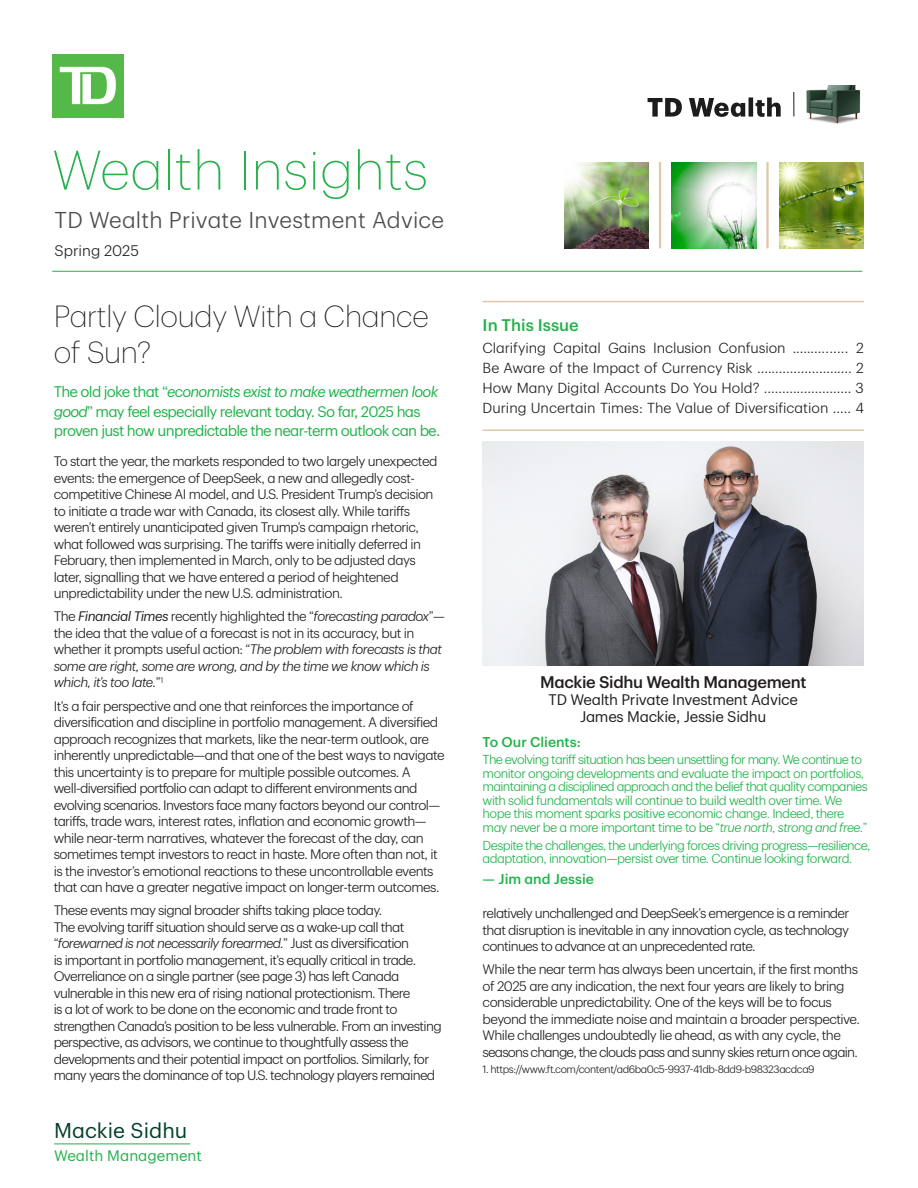
<style>
.page{position:relative;width:918px;height:1188px;background:#fff}
.page>*{position:absolute;margin:0;border:0;box-sizing:border-box;transform-origin:0 0}
.t1{font:200 54.45px "TD Graphik";letter-spacing:.01em;color:#23b24b}
.Body_Copy{font:200 30px/36px "TD Graphik";letter-spacing:-.01em;color:#231f20}
.t2{font:300 22.5px "TD Graphik";letter-spacing:.01em;color:#4b4c4d}
.t3{font:21px "TD Graphik";color:#004026}
.t4{font:500 16.5px "TD Graphik";letter-spacing:-.02em;color:#231f20}
.t5{font:500 16.5px "TD Graphik";color:#23b24b}
.Body_Copy-2{font:15px/19.5px "TD Graphik";letter-spacing:-.05em;color:#23b24b}
.t6{font:15px "TD Graphik";letter-spacing:-.02em;color:#231f20}
.Body_Copy-3{font:15px "TD Graphik";color:#23b24b}
.t7{font:300 15px "TD Graphik";color:#231f20}
.t8{font:300 14.25px "TD Graphik";color:#231f20}
.t9{font:500 13.95px "TD Graphik";color:#23b24b}
.t10{font:300 13.5px/16.5px "TD Graphik";letter-spacing:-.04em;color:#231f20}
.t11{font:italic 300 13.5px/16.5px "TD Graphik";letter-spacing:-.04em;color:#231f20}
.t12{font:300 12.75px/13.5px "TD Graphik";letter-spacing:-.04em;color:#23b24b}
.t13{font:300 10.5px "TD Graphik";letter-spacing:-.04em;color:#231f20}
.s1{font-style:italic}
.s2{font-style:normal}
.s3{font-weight:400}
</style>
<div class="page">
<img style="left:483px;top:441px;width:381px;height:225px">
<hr style="left:54px;top:1144px;width:136px;height:1px;background:#23b24b">
<hr style="left:483px;top:301px;width:381px;height:1px;background:#dfc8aa">
<hr style="left:483px;top:429px;width:381px;height:2px;background:#dfc8aa">
<hr style="left:52px;top:271px;width:810px;height:1px;background:#23b24b">
<svg style="left:648px;top:98px;width:133px;height:19px"></svg>
<svg style="left:793px;top:92px;width:1px;height:24px"></svg>
<img style="left:806px;top:85px;width:55px;height:39px">
<div style="left:52px;top:54px;width:72px;height:64px;background:#54b948"></div>
<svg style="left:60px;top:67px;width:56px;height:37px"></svg>
<hr style="left:659px;top:162px;width:2px;height:86px;background:#dfc8aa">
<hr style="left:766px;top:162px;width:3px;height:86px;background:#dfc8aa">
<img style="left:672px;top:163px;width:84px;height:85px">
<img style="left:564px;top:162px;width:85px;height:86px">
<img style="left:779px;top:163px;width:84px;height:85px">
<p class="t1" style="left:52px;top:131px;width:377px">Wealth Insights</p>
<p class="t2" style="left:55px;top:203px;width:391px">TD Wealth Private Investment Advice</p>
<p class="t7" style="left:55px;top:239px;width:86px">Spring 2025</p>
<p class="Body_Copy" style="left:54px;top:296px;width:376px">Partly Cloudy With a Chance of Sun?</p>
<p class="t5" style="left:483px;top:312px;width:98px">In This Issue</p>
<p class="t8" style="left:483px;top:337px;width:383px">Clarifying Capital Gains Inclusion Confusion ............... 2</p>
<p class="t8" style="left:483px;top:357px;width:383px">Be Aware of the Impact of Currency Risk .......................... 2</p>
<p class="t8" style="left:483px;top:377px;width:383px">How Many Digital Accounts Do You Hold? ........................ 3</p>
<p class="t8" style="left:483px;top:397px;width:383px">During Uncertain Times: The Value of Diversification ..... 4</p>
<p class="Body_Copy-2" style="left:54px;top:381px;width:388px">The old joke that “<span class="s1">economists exist to make weathermen look good</span>” may feel especially relevant today. So far, 2025 has proven just how unpredictable the near-term outlook can be.</p>
<p class="t10" style="left:54px;top:452px;width:385px">To start the year, the markets responded to two largely unexpected events: the emergence of DeepSeek, a new and allegedly cost&shy;competitive Chinese AI model, and U.S. President Trump’s decision to initiate a trade war with Canada, its closest ally. While tariffs weren’t entirely unanticipated given Trump’s campaign rhetoric, what followed was surprising. The tariffs were initially deferred in February, then implemented in March, only to be adjusted days later, signalling that we have entered a period of heightened unpredictability under the new U.S. administration.</p>
<p class="t11" style="left:54px;top:607px;width:393px"><span class="s2">The</span> <span class="s3">Financial Times</span> <span class="s2">recently highlighted the “</span>forecasting paradox<span class="s2">”— the idea that the value of a forecast is not in its accuracy, but in whether it prompts useful action: “</span>The problem with forecasts is that some are right, some are wrong, and by the time we know which is which, it’s too late.<span class="s2">”</span><sup>1</sup></p>
<p class="t10" style="left:54px;top:696px;width:392px">It’s a fair perspective and one that reinforces the importance of diversification and discipline in portfolio management. A diversified approach recognizes that markets, like the near-term outlook, are inherently unpredictable—and that one of the best ways to navigate this uncertainty is to prepare for multiple possible outcomes. A well-diversified portfolio can adapt to different environments and evolving scenarios. Investors face many factors beyond our control— tariffs, trade wars, interest rates, inflation and economic growth— while near-term narratives, whatever the forecast of the day, can sometimes tempt investors to react in haste. More often than not, it is the investor’s emotional reactions to these uncontrollable events that can have a greater negative impact on longer-term outcomes.</p>
<p class="t10" style="left:54px;top:901px;width:389px">These events may signal broader shifts taking place today.<br>The evolving tariff situation should serve as a wake-up call that “<span class="s1">forewarned is not necessarily forearmed.</span>” Just as diversification<br>is important in portfolio management, it’s equally critical in trade.<br>Overreliance on a single partner (see page 3) has left Canada vulnerable in this new era of rising national protectionism. There<br>is a lot of work to be done on the economic and trade front to strengthen Canada’s position to be less vulnerable. From an investing perspective, as advisors, we continue to thoughtfully assess the developments and their potential impact on portfolios. Similarly, for many years the dominance of top U.S. technology players remained</p>
<p class="t10" style="left:483px;top:904px;width:368px;text-align:justify">relatively unchallenged and DeepSeek’s emergence is a reminder that disruption is inevitable in any innovation cycle, as technology continues to advance at an unprecedented rate.</p>
<p class="t4" style="left:540px;top:669px;width:268px">Mackie Sidhu Wealth Management</p>
<p class="t6" style="left:549px;top:689px;width:251px">TD Wealth Private Investment Advice</p>
<p class="t6" style="left:580px;top:706px;width:188px">James Mackie, Jessie Sidhu</p>
<p class="t9" style="left:483px;top:731px;width:100px">To Our Clients:</p>
<p class="t12" style="left:483px;top:752px;width:387px">The evolving tariff situation has been unsettling for many. We continue to monitor ongoing developments and evaluate the impact on portfolios, maintaining a disciplined approach and the belief that quality companies with solid fundamentals will continue to build wealth over time. We hope this moment sparks positive economic change. Indeed, there may never be a more important time to be “<span class="s1">true north, strong and free</span>.”</p>
<p class="t12" style="left:483px;top:837px;width:389px">Despite the challenges, the underlying forces driving progress—resilience, adaptation, innovation—persist over time. Continue looking forward.</p>
<p class="t9" style="left:483px;top:868px;width:113px">— Jim and Jessie</p>
<p class="t10" style="left:483px;top:960px;width:379px">While the near term has always been uncertain, if the first months of 2025 are any indication, the next four years are likely to bring considerable unpredictability. One of the keys will be to focus beyond the immediate noise and maintain a broader perspective.<br>While challenges undoubtedly lie ahead, as with any cycle, the seasons change, the clouds pass and sunny skies return once again.</p>
<p class="t13" style="left:483px;top:1061px;width:334px">1. https://www.ft.com/content/ad6ba0c5-9937-41db-8dd9-b98323acdca9</p>
<p class="t3" style="left:54px;top:1115px;width:135px">Mackie Sidhu</p>
<p class="Body_Copy-3" style="left:54px;top:1145px;width:149px">Wealth Management</p>
</div>
